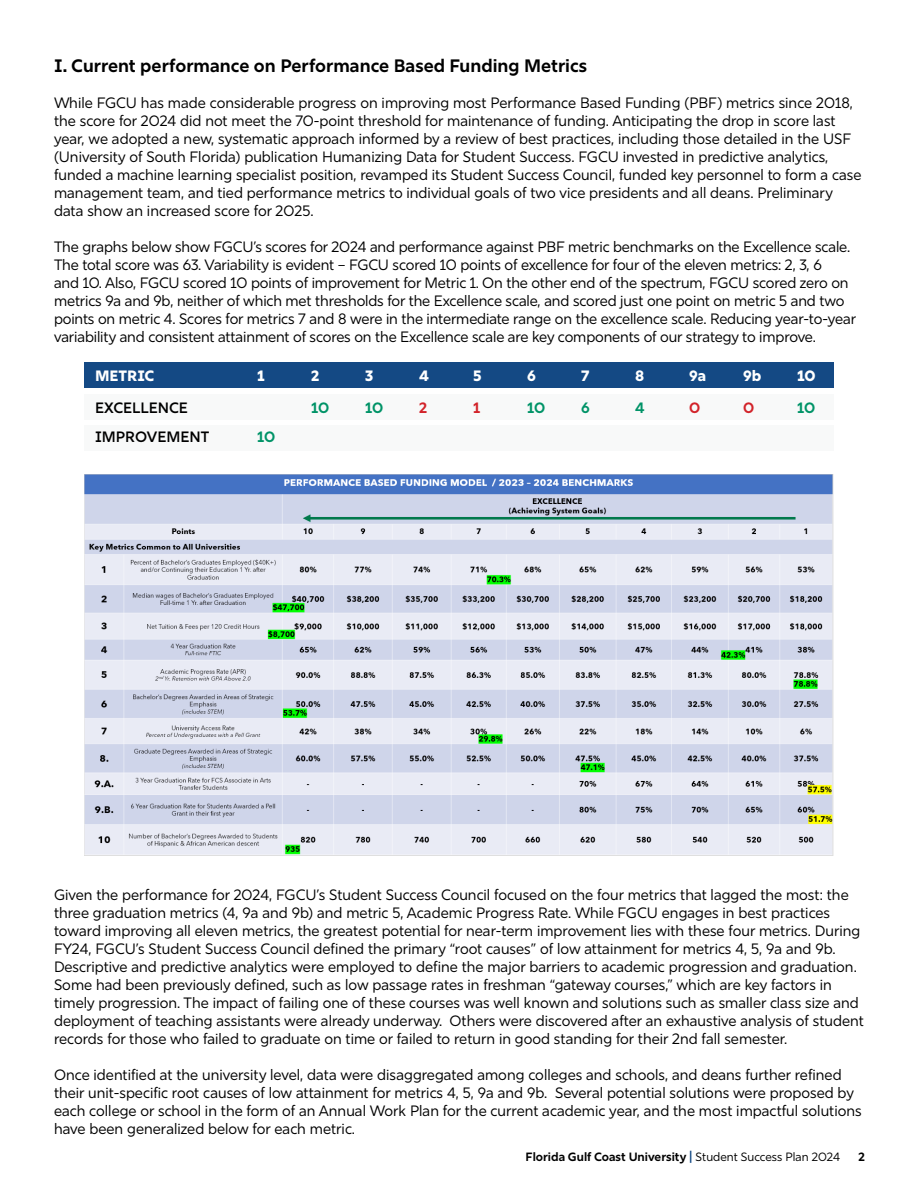
<style>
.page{position:relative;width:918px;height:1188px;background:#fff}
.page>*{position:absolute;margin:0;border:0;box-sizing:border-box;transform-origin:0 0}
.t1{font:700 18px "Rig Sans";color:#000}
.t2{font:15px/18px "Rig Sans";color:#000}
.t3{font:600 15px "Rig Sans";color:#000}
.t4{font:800 15px "Rig Sans";color:#fff}
.t5{font:700 15px "Rig Sans";letter-spacing:-.01em;color:#009367}
.t6{font:700 15px "Rig Sans";color:#d2232a}
.t7{font:700 12px "Rig Sans";color:#000}
.s1{color:#144984}
.s2{font-weight:400}
</style>
<div class="page">
<img style="left:84px;top:475px;width:750px;height:381px">
<div style="left:84px;top:425px;width:750px;height:26px;background:#f8f9f9"></div>
<div style="left:84px;top:394px;width:750px;height:26px;background:#f8f9f9"></div>
<div style="left:84px;top:362px;width:750px;height:26px;background:#144984"></div>
<p class="t1" style="left:54px;top:54px;width:535px">I. Current performance on Performance Based Funding Metrics</p>
<p class="t2" style="left:54px;top:93px;width:809px">While FGCU has made considerable progress on improving most Performance Based Funding (PBF) metrics since 2018, the score for 2024 did not meet the 70-point threshold for maintenance of funding. Anticipating the drop in score last year, we adopted a new, systematic approach informed by a review of best practices, including those detailed in the USF (University of South Florida) publication Humanizing Data for Student Success. FGCU invested in predictive analytics, funded a machine learning specialist position, revamped its Student Success Council, funded key personnel to form a case management team, and tied performance metrics to individual goals of two vice presidents and all deans. Preliminary data show an increased score for 2025.</p>
<p class="t2" style="left:54px;top:237px;width:804px">The graphs below show FGCU’s scores for 2024 and performance against PBF metric benchmarks on the Excellence scale.<br>The total score was 63. Variability is evident – FGCU scored 10 points of excellence for four of the eleven metrics: 2, 3, 6<br>and 10. Also, FGCU scored 10 points of improvement for Metric 1. On the other end of the spectrum, FGCU scored zero on metrics 9a and 9b, neither of which met thresholds for the Excellence scale, and scored just one point on metric 5 and two points on metric 4. Scores for metrics 7 and 8 were in the intermediate range on the excellence scale. Reducing year-to-year variability and consistent attainment of scores on the Excellence scale are key components of our strategy to improve.</p>
<p class="t4" style="left:95px;top:367px;width:61px">METRIC</p>
<p class="t4" style="left:257px;top:367px;width:9px">1</p>
<p class="t4" style="left:311px;top:367px;width:10px">2</p>
<p class="t4" style="left:365px;top:367px;width:10px">3</p>
<p class="t4" style="left:419px;top:367px;width:11px">4</p>
<p class="t4" style="left:473px;top:367px;width:10px">5</p>
<p class="t4" style="left:527px;top:367px;width:10px">6</p>
<p class="t4" style="left:581px;top:367px;width:10px">7</p>
<p class="t4" style="left:635px;top:367px;width:11px">8</p>
<p class="t4" style="left:689px;top:367px;width:19px">9a</p>
<p class="t4" style="left:743px;top:367px;width:20px">9b</p>
<p class="t4" style="left:797px;top:367px;width:20px">10</p>
<p class="t3" style="left:95px;top:399px;width:94px">EXCELLENCE</p>
<p class="t5" style="left:311px;top:399px;width:20px">10</p>
<p class="t5" style="left:365px;top:399px;width:20px">10</p>
<p class="t6" style="left:419px;top:399px;width:10px">2</p>
<p class="t6" style="left:473px;top:399px;width:9px">1</p>
<p class="t5" style="left:527px;top:399px;width:20px">10</p>
<p class="t5" style="left:581px;top:399px;width:10px">6</p>
<p class="t5" style="left:635px;top:399px;width:11px">4</p>
<p class="t6" style="left:689px;top:399px;width:13px">0</p>
<p class="t6" style="left:743px;top:399px;width:13px">0</p>
<p class="t5" style="left:797px;top:399px;width:20px">10</p>
<p class="t3" style="left:95px;top:428px;width:116px">IMPROVEMENT</p>
<p class="t5" style="left:257px;top:428px;width:20px">10</p>
<p class="t2" style="left:54px;top:885px;width:811px">Given the performance for 2024, FGCU’s Student Success Council focused on the four metrics that lagged the most: the three graduation metrics (4, 9a and 9b) and metric 5, Academic Progress Rate. While FGCU engages in best practices toward improving all eleven metrics, the greatest potential for near-term improvement lies with these four metrics. During FY24, FGCU’s Student Success Council defined the primary “root causes” of low attainment for metrics 4, 5, 9a and 9b.<br>Descriptive and predictive analytics were employed to define the major barriers to academic progression and graduation.<br>Some had been previously defined, such as low passage rates in freshman “gateway courses,” which are key factors in timely progression. The impact of failing one of these courses was well known and solutions such as smaller class size and deployment of teaching assistants were already underway. Others were discovered after an exhaustive analysis of student records for those who failed to graduate on time or failed to return in good standing for their 2nd fall semester.</p>
<p class="t2" style="left:54px;top:1065px;width:809px">Once identified at the university level, data were disaggregated among colleges and schools, and deans further refined their unit-specific root causes of low attainment for metrics 4, 5, 9a and 9b. Several potential solutions were proposed by each college or school in the form of an Annual Work Plan for the current academic year, and the most impactful solutions have been generalized below for each metric.</p>
<p class="t7" style="left:526px;top:1149px;width:316px">Florida Gulf Coast University <span class="s1">|</span> <span class="s2">Student Success Plan 2024</span></p>
<p class="t7" style="left:859px;top:1149px;width:8px">2</p>
</div>
